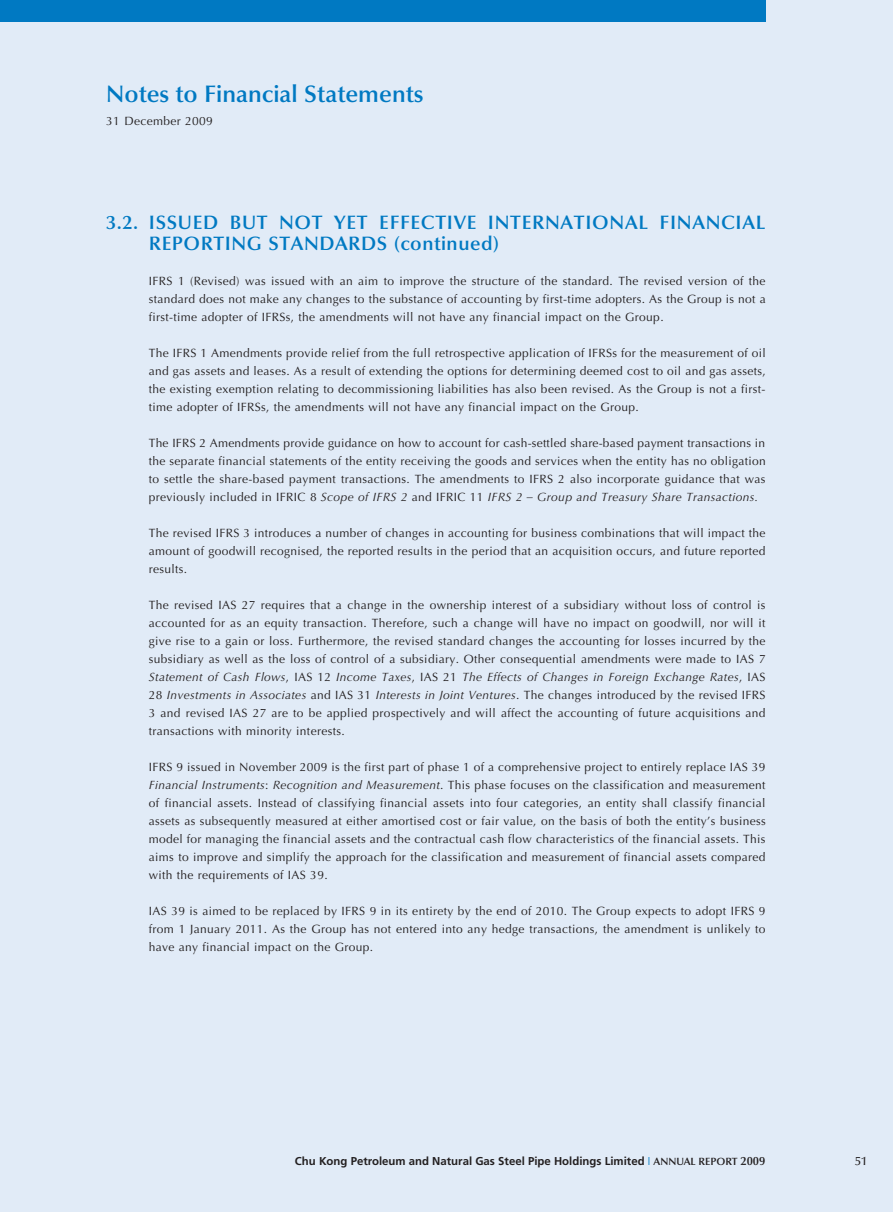
<style>
.page{position:relative;width:893px;height:1212px;background:#e1ebf7}
.page>*{position:absolute;margin:0;border:0;box-sizing:border-box;transform-origin:0 0}
.t1{font:600 24px "Optima LT Std";color:#0079c2}
.t2{font:600 19.5px "Optima LT Std";letter-spacing:.035em;color:#0079c2}
.t3{font:12px/18px "Optima LT Std";letter-spacing:.03em;color:#231f20;text-align:justify}
.t4{font:500 12px "Optima LT Std";color:#231f20}
.t5{font:700 11.4px "Frutiger LT Std";color:#231f20}
.s1{font-style:italic}
.s2{font-weight:300;color:#0079c2}
.s3{font-family:"Optima LT Std";font-weight:600;font-size:10.5px}
.s4{font-family:"Optima LT Std";font-weight:600;font-size:12px}
</style>
<div class="page">
<div style="left:0;top:0;width:765px;height:21px;background:#0079c2"></div>
<h1 class="t1" style="left:106px;top:80px;width:319px">N otes to Financial Statements</h1>
<p class="t3" style="left:106px;top:112px;width:108px">31 December 2009</p>
<h2 class="t2" style="left:106px;top:211px;width:137px">3.2. ISSUED BUT</h2>
<h2 class="t2" style="left:279px;top:211px;width:15px">NOT</h2>
<h2 class="t2" style="left:334px;top:211px;width:13px">YET</h2>
<h2 class="t2" style="left:379px;top:211px;width:11px">EFFE</h2>
<h2 class="t2" style="left:421px;top:211px;width:87px">CTIVE INTE</h2>
<h2 class="t2" style="left:532px;top:211px;width:232px">RNATIONAL FINAN CIAL</h2>
<h2 class="t2" style="left:149px;top:232px;width:26px">REPO</h2>
<h2 class="t2" style="left:201px;top:232px;width:300px">RTING STAN DARDS (continued)</h2>
<p class="t3" style="left:149px;top:272px;width:618px">IFRS 1 (Revised) was issued with an aim to improve the structure of the standard. The revised version of the standard does not make any changes to the substance of accounting by first-time adopters. As the Group is not a first-time adopter of IFRSs, the amendments will not have any financial impact on the Group.</p>
<p class="t3" style="left:149px;top:344px;width:618px">The IFRS 1 Amendments provide relief from the full retrospective application of IFRSs for the measurement of oil and gas assets and leases. As a result of extending the options for determining deemed cost to oil and gas assets, the existing exemption relating to decommissioning liabilities has also been revised. As the Group is not a first&shy;time adopter of IFRSs, the amendments will not have any financial impact on the Group.</p>
<p class="t3" style="left:149px;top:434px;width:618px">The IFRS 2 Amendments provide guidance on how to account for cash-settled share-based payment transactions in the separate financial statements of the entity receiving the goods and services when the entity has no obligation to settle the share-based payment transactions. The amendments to IFRS 2 also incorporate guidance that was previously included in IFRIC 8 <span class="s1">Scope of IFRS 2</span> and IFRIC 11 <span class="s1">IFRS 2 – Group and Treasury Share Transactions.</span></p>
<p class="t3" style="left:149px;top:524px;width:618px">The revised IFRS 3 introduces a number of changes in accounting for business combinations that will impact the amount of goodwill recognised, the reported results in the period that an acquisition occurs, and future reported results.</p>
<p class="t3" style="left:149px;top:596px;width:618px">The revised IAS 27 requires that a change in the ownership interest of a subsidiary without loss of control is accounted for as an equity transaction. Therefore, such a change will have no impact on goodwill, nor will it give rise to a gain or loss. Furthermore, the revised standard changes the accounting for losses incurred by the subsidiary as well as the loss of control of a subsidiary. Other consequential amendments were made to IAS 7<br><span class="s1">Statement of Cash Flows</span>, IAS 12 <span class="s1">Income Taxes</span>, IAS 21 <span class="s1">The Effects of Changes in Foreign Exchange Rates</span>, IAS 28 <span class="s1">Investments in Associates</span> and IAS 31 <span class="s1">Interests in Joint Ventures</span>. The changes introduced by the revised IFRS 3 and revised IAS 27 are to be applied prospectively and will affect the accounting of future acquisitions and transactions with minority interests.</p>
<p class="t3" style="left:149px;top:758px;width:618px">IFRS 9 issued in November 2009 is the first part of phase 1 of a comprehensive project to entirely replace IAS 39<br><span class="s1">Financial Instruments</span>: <span class="s1">Recognition and Measurement</span>. This phase focuses on the classification and measurement of financial assets. Instead of classifying financial assets into four categories, an entity shall classify financial assets as subsequently measured at either amortised cost or fair value, on the basis of both the entity’s business model for managing the financial assets and the contractual cash flow characteristics of the financial assets. This aims to improve and simplify the approach for the classification and measurement of financial assets compared with the requirements of IAS 39.</p>
<p class="t3" style="left:149px;top:902px;width:618px">IAS 39 is aimed to be replaced by IFRS 9 in its entirety by the end of 2010. The Group expects to adopt IFRS 9 from 1 January 2011. As the Group has not entered into any hedge transactions, the amendment is unlikely to have any financial impact on the Group.</p>
<p class="t5" style="left:295px;top:1154px;width:472px">Chu Kong Petroleum and Natural Gas Steel Pipe Holdings Limited <span class="s2">I</span> <span class="s3">Annual Report</span> <span class="s4">2009</span></p>
<p class="t4" style="left:855px;top:1155px;width:13px">51</p>
</div>
